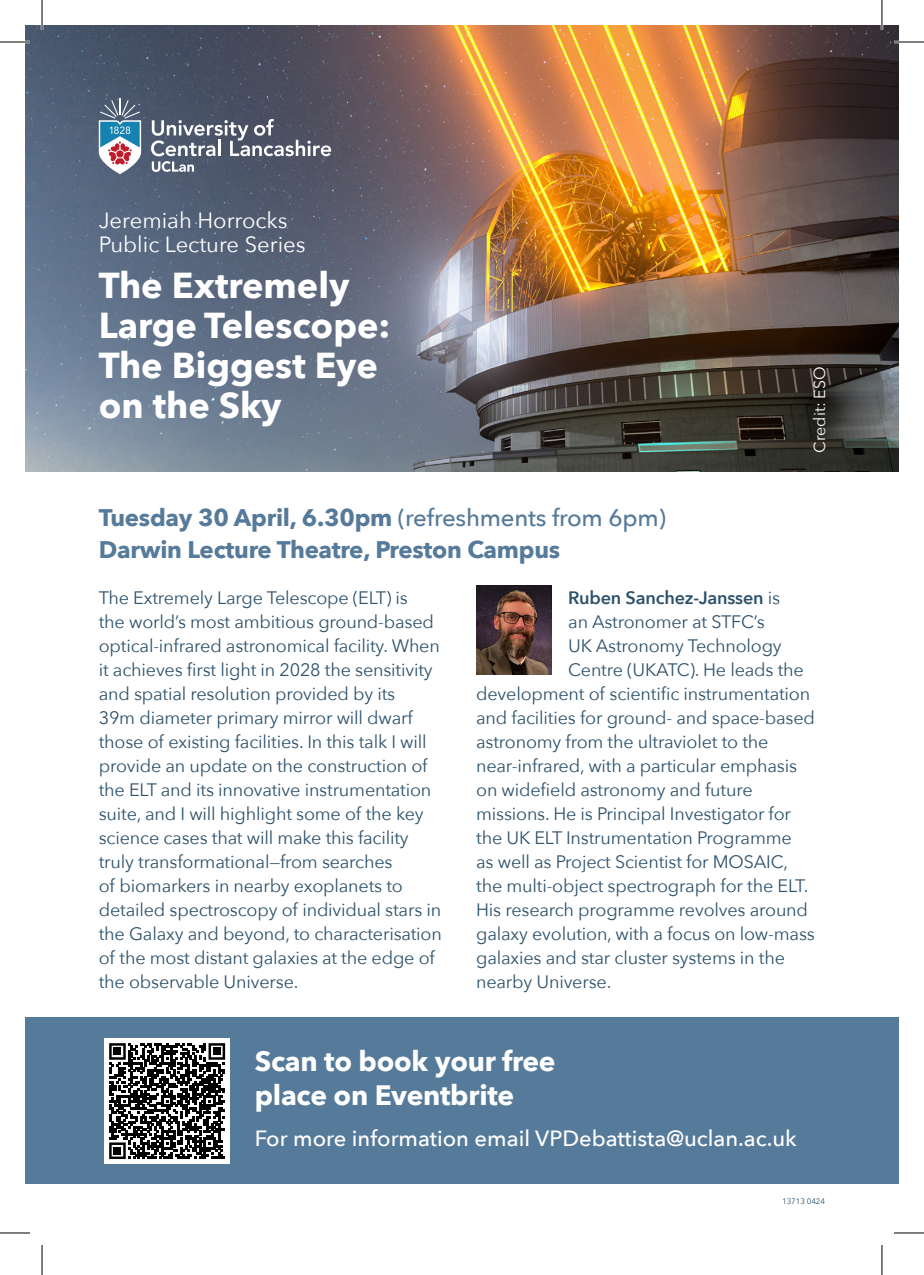
<style>
.page{position:relative;width:924px;height:1275px;background:#fff}
.page>*{position:absolute;margin:0;border:0;box-sizing:border-box;transform-origin:0 0}
.t1{font:700 36px/40px "Avenir Next";color:#fff}
.t2{font:700 28px/34px "Avenir Next";letter-spacing:-.01em;color:#fff}
.t3{font:700 24px "Avenir Next";letter-spacing:-.01em;color:#557a9a}
.t4{font:500 22px "Avenir Next";color:#fff}
.t5{font:22px/24px "Avenir Next";color:#fff}
.t6{font:18px/24px "Avenir Next";letter-spacing:-.01em;color:#2e526c}
.t7{font:600 18px "Avenir Next";letter-spacing:-.01em;color:#2e526c}
.t8{font:16px "Avenir Next";color:#fff}
.t9{font:8px "Avenir Next";letter-spacing:-.01em;color:#2e526c}
.s1{font-weight:500}
.s2{font-weight:400}
</style>
<div class="page">
<img style="left:25px;top:25px;width:873px;height:447px">
<div style="left:25px;top:1017px;width:873px;height:167px;background:#557a9a"></div>
<img style="left:476px;top:586px;width:75px;height:88px">
<svg style="left:99px;top:99px;width:42px;height:75px"></svg>
<div style="left:116px;top:150px;width:7px;height:7px;background:#be1d2c;border-radius:50%"></div>
<svg style="left:151px;top:119px;width:180px;height:53px;background:#6e7483"></svg>
<div style="left:104px;top:1038px;width:126px;height:125px;background:#fff"></div>
<svg style="left:109px;top:1043px;width:116px;height:116px"></svg>
<div style="left:114px;top:1048px;width:7px;height:7px;background:#000"></div>
<div style="left:213px;top:1048px;width:7px;height:7px;background:#000"></div>
<div style="left:114px;top:1147px;width:7px;height:7px;background:#000"></div>
<hr style="left:0;top:41px;width:30px;height:2px;background:#fff">
<hr style="left:893px;top:41px;width:30px;height:2px;background:#fff">
<hr style="left:41px;top:0;width:2px;height:30px;background:#fff">
<hr style="left:880px;top:0;width:2px;height:30px;background:#fff">
<hr style="left:0;top:42px;width:30px;height:1px;background:#000">
<hr style="left:893px;top:42px;width:30px;height:1px;background:#000">
<hr style="left:0;top:1232px;width:30px;height:1px;background:#000">
<hr style="left:893px;top:1232px;width:30px;height:1px;background:#000">
<hr style="left:42px;top:0;width:1px;height:30px;background:#000">
<hr style="left:42px;top:1245px;width:1px;height:30px;background:#000">
<hr style="left:881px;top:0;width:1px;height:30px;background:#000">
<hr style="left:881px;top:1245px;width:1px;height:30px;background:#000">
<p class="t5" style="left:99px;top:208px;width:208px">Jeremiah Horrocks<br>Public Lecture Series</p>
<p class="t1" style="left:99px;top:264px;width:293px">The Extremely<br>Large Telescope:<br>The Biggest Eye on the Sky</p>
<p class="t3" style="left:99px;top:497px;width:568px">Tuesday 30 April, 6.30pm <span class="s1">(refreshments from 6pm)</span></p>
<p class="t3" style="left:99px;top:529px;width:462px">Darwin Lecture Theatre, Preston Campus</p>
<p class="t8" style="left:805px;top:453px;width:88px;rotate:-90deg">Credit: ESO</p>
<p class="t6" style="left:99px;top:585px;width:344px">The Extremely Large Telescope (ELT) is<br>the world’s most ambitious ground-based optical-infrared astronomical facility. When it achieves first light in 2028 the sensitivity and spatial resolution provided by its<br>39m diameter primary mirror will dwarf those of existing facilities. In this talk I will provide an update on the construction of the ELT and its innovative instrumentation suite, and I will highlight some of the key science cases that will make this facility truly transformational—from searches<br>of biomarkers in nearby exoplanets to detailed spectroscopy of individual stars in the Galaxy and beyond, to characterisation of the most distant galaxies at the edge of the observable Universe.</p>
<p class="t7" style="left:568px;top:582px;width:213px">Ruben Sanchez-Janssen <span class="s2">is</span></p>
<p class="t6" style="left:568px;top:609px;width:198px">an Astronomer at STFC’s</p>
<p class="t6" style="left:568px;top:633px;width:215px">UK Astronomy Technology</p>
<p class="t6" style="left:568px;top:657px;width:237px">Centre (UKATC). He leads the</p>
<p class="t6" style="left:476px;top:681px;width:335px">development of scientific instrumentation</p>
<p class="t6" style="left:476px;top:705px;width:340px">and facilities for ground- and space-based</p>
<p class="t6" style="left:476px;top:729px;width:294px">astronomy from the ultraviolet to the</p>
<p class="t6" style="left:476px;top:753px;width:322px">near-infrared, with a particular emphasis</p>
<p class="t6" style="left:476px;top:777px;width:278px">on widefield astronomy and future</p>
<p class="t6" style="left:476px;top:801px;width:316px">missions. He is Principal Investigator for</p>
<p class="t6" style="left:476px;top:825px;width:317px">the UK ELT Instrumentation Programme</p>
<p class="t6" style="left:476px;top:849px;width:313px">as well as Project Scientist for MOSAIC,</p>
<p class="t6" style="left:476px;top:873px;width:334px">the multi-object spectrograph for the ELT.</p>
<p class="t6" style="left:476px;top:897px;width:333px">His research programme revolves around</p>
<p class="t6" style="left:476px;top:921px;width:340px">galaxy evolution, with a focus on low-mass</p>
<p class="t6" style="left:476px;top:945px;width:310px">galaxies and star cluster systems in the</p>
<p class="t6" style="left:476px;top:969px;width:137px">nearby Universe.</p>
<p class="t2" style="left:255px;top:1044px;width:302px">Scan to book your free place on Eventbrite</p>
<p class="t4" style="left:255px;top:1119px;width:543px">For more information email VPDebattista@uclan.ac.uk</p>
<p class="t9" style="left:781px;top:1194px;width:45px">13713 0424</p>
</div>
